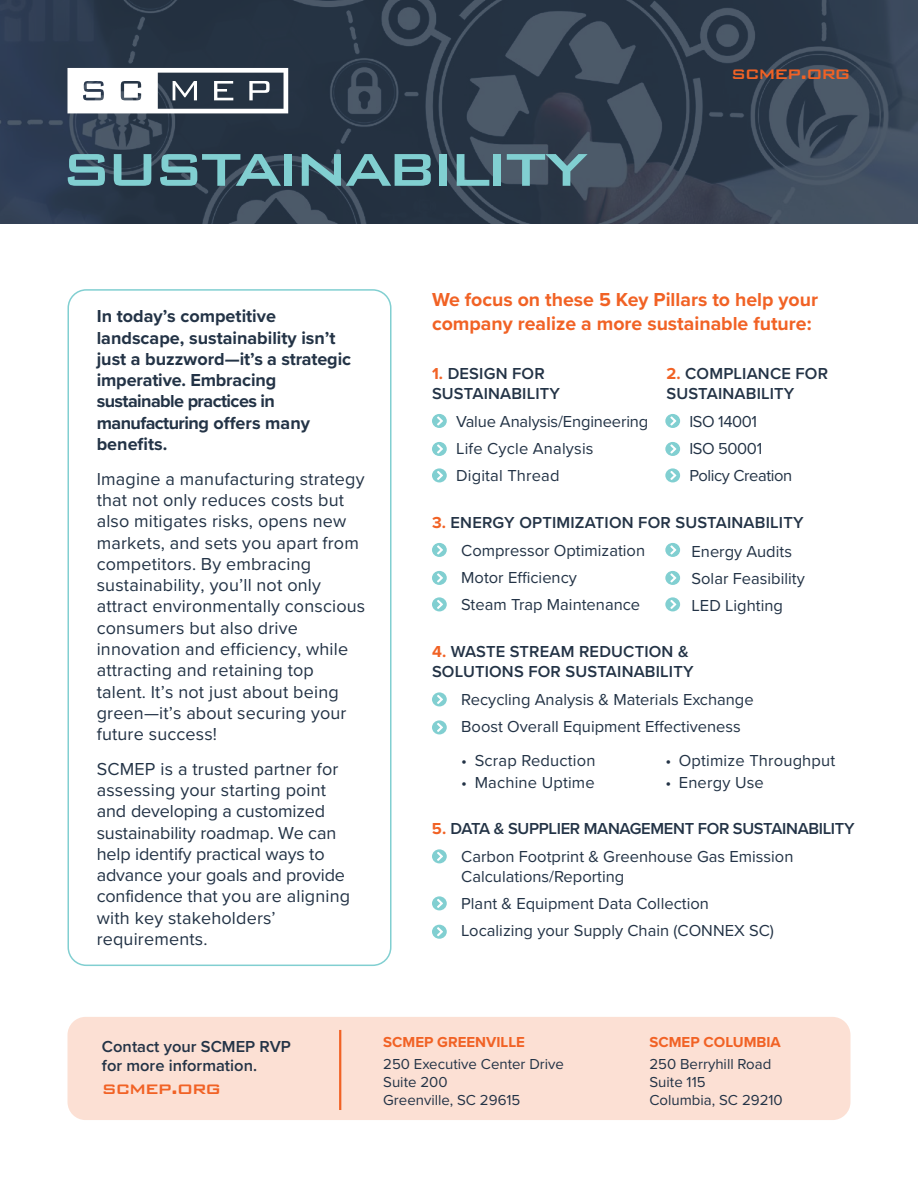
<style>
.page{position:relative;width:918px;height:1188px;background:#fff}
.page>*{position:absolute;margin:0;border:0;box-sizing:border-box;transform-origin:0 0}
.t1{font:500 75px "Bank Gothic BT";letter-spacing:-.06em;color:#81cfd1}
.t2{font:500 22.5px "Bank Gothic BT";letter-spacing:-.05em;color:#f16225}
.t3{font:700 19.5px/24px "Proxima Nova";color:#f16225}
.t4{font:18px/21.3px "Proxima Nova";letter-spacing:.01em;color:#233346}
.t5{font:18px/21.3px "Proxima Nova";letter-spacing:-.01em;color:#233346}
.t6{font:700 18px/21.3px "Proxima Nova";color:#233346}
.t7{font:16.5px/27px "Proxima Nova";color:#233346}
.t8{font:600 16.5px/19.5px "Proxima Nova";letter-spacing:.01em;color:#233346}
.t9{font:600 16.5px/28.8px "Proxima Nova";letter-spacing:-.02em;color:#233346}
.t10{font:16.5px/27px "Proxima Nova";letter-spacing:-.025em;color:#233346}
.t11{font:15px/18px "Proxima Nova";color:#233346}
.t12{font:700 15px "Proxima Nova";color:#f16225}
.s1{font-weight:700;color:#f16225}
.s2{font-weight:400}
</style>
<div class="page">
<svg style="left:0;top:0;width:918px;height:224px;background:#303e4f"></svg>
<svg style="left:68px;top:68px;width:220px;height:45px"></svg>
<svg style="left:432px;top:414px;width:15px;height:14px"></svg>
<div style="left:68px;top:1017px;width:782px;height:103px;background:#fce0d4;border-radius:18px"></div>
<hr style="left:339px;top:1030px;width:2px;height:80px;background:#f16225">
<svg style="left:432px;top:442px;width:15px;height:14px"></svg>
<svg style="left:432px;top:468px;width:15px;height:14px"></svg>
<svg style="left:665px;top:414px;width:15px;height:14px"></svg>
<svg style="left:665px;top:442px;width:15px;height:14px"></svg>
<svg style="left:665px;top:468px;width:15px;height:14px"></svg>
<div style="left:68px;top:289px;width:324px;height:677px;border:2px solid #81cfd1;border-radius:18px"></div>
<svg style="left:432px;top:543px;width:15px;height:14px"></svg>
<svg style="left:432px;top:571px;width:15px;height:14px"></svg>
<svg style="left:432px;top:597px;width:15px;height:14px"></svg>
<svg style="left:665px;top:543px;width:15px;height:14px"></svg>
<svg style="left:665px;top:571px;width:15px;height:14px"></svg>
<svg style="left:665px;top:597px;width:15px;height:14px"></svg>
<svg style="left:432px;top:692px;width:15px;height:14px"></svg>
<svg style="left:432px;top:720px;width:15px;height:14px"></svg>
<svg style="left:432px;top:849px;width:15px;height:14px"></svg>
<svg style="left:432px;top:896px;width:15px;height:14px"></svg>
<svg style="left:432px;top:925px;width:15px;height:14px"></svg>
<h1 class="t1" style="left:62px;top:125px;width:528px">sustainability</h1>
<h2 class="t2" style="left:731px;top:61px;width:121px">scmep.org</h2>
<p class="t6" style="left:97px;top:305px;width:256px">In today’s competitive landscape, sustainability isn’t just a buzzword—it’s a strategic imperative. Embracing sustainable practices in manufacturing offers many benefits.</p>
<p class="t4" style="left:97px;top:467px;width:270px">Imagine a manufacturing strategy that not only reduces costs but also mitigates risks, opens new markets, and sets you apart from competitors. By embracing sustainability, you’ll not only attract environmentally conscious consumers but also drive innovation and efficiency, while attracting and retaining top talent. It’s not just about being green—it’s about securing your future success!</p>
<p class="t5" style="left:97px;top:757px;width:255px">SCMEP is a trusted partner for assessing your starting point and developing a customized sustainability roadmap. We can help identify practical ways to advance your goals and provide confidence that you are aligning with key stakeholders’ requirements.</p>
<p class="t3" style="left:432px;top:287px;width:388px">We focus on these 5 Key Pillars to help your company realize a more sustainable future:</p>
<p class="t8" style="left:432px;top:363px;width:130px"><span class="s1">1.</span> DESIGN FOR<br>SUSTAINABILITY</p>
<p class="t7" style="left:456px;top:407px;width:194px">Value Analysis/Engineering<br>Life Cycle Analysis<br>Digital Thread</p>
<p class="t10" style="left:689px;top:407px;width:104px">ISO 14001<br>ISO 50001<br>Policy Creation</p>
<p class="t8" style="left:692px;top:508px;width:114px;line-height:29.1px;text-indent:-260px"><span class="s1">3.</span> ENERGY OPTIMIZATION FOR SUSTAINABILITY<br><span class="s2">Energy Audits</span></p>
<p class="t7" style="left:692px;top:564px;width:115px">Solar Feasibility<br>LED Lighting</p>
<p class="t8" style="left:666px;top:363px;width:163px"><span class="s1">2.</span> COMPLIANCE FOR<br>SUSTAINABILITY</p>
<p class="t7" style="left:461px;top:536px;width:185px">Compressor Optimization<br>Motor Efficiency<br>Steam Trap Maintenance</p>
<p class="t8" style="left:432px;top:642px;width:263px"><span class="s1">4.</span> WASTE STREAM REDUCTION &amp;<br>SOLUTIONS FOR SUSTAINABILITY</p>
<p class="t7" style="left:461px;top:686px;width:294px">Recycling Analysis &amp; Materials Exchange<br>Boost Overall Equipment Effectiveness</p>
<p class="t7" style="left:665px;top:746px;width:171px">• Optimize Throughput</p>
<p class="t7" style="left:665px;top:768px;width:100px">• Energy Use</p>
<p class="t7" style="left:461px;top:746px;width:136px">• Scrap Reduction</p>
<p class="t7" style="left:461px;top:768px;width:135px">• Machine Uptime</p>
<p class="t9" style="left:461px;top:813px;width:395px;text-indent:-29px"><span class="s1">5.</span> DATA &amp; SUPPLIER MANAGEMENT FOR SUSTAINABILITY<br><span class="s2">Carbon Footprint &amp; Greenhouse Gas Emission</span></p>
<p class="t7" style="left:461px;top:862px;width:314px">Calculations/Reporting<br>Plant &amp; Equipment Data Collection<br>Localizing your Supply Chain (CONNEX SC)</p>
<p class="t8" style="left:102px;top:1036px;width:190px">Contact your SCMEP RVP for more information.</p>
<h2 class="t2" style="left:102px;top:1075px;width:121px">scmep.org</h2>
<p class="t12" style="left:383px;top:1030px;width:143px">SCMEP GREENVILLE</p>
<p class="t11" style="left:383px;top:1054px;width:182px">250 Executive Center Drive<br>Suite 200<br>Greenville, SC 29615</p>
<p class="t12" style="left:650px;top:1030px;width:133px">SCMEP COLUMBIA</p>
<p class="t11" style="left:650px;top:1054px;width:135px">250 Berryhill Road<br>Suite 115<br>Columbia, SC 29210</p>
</div>
